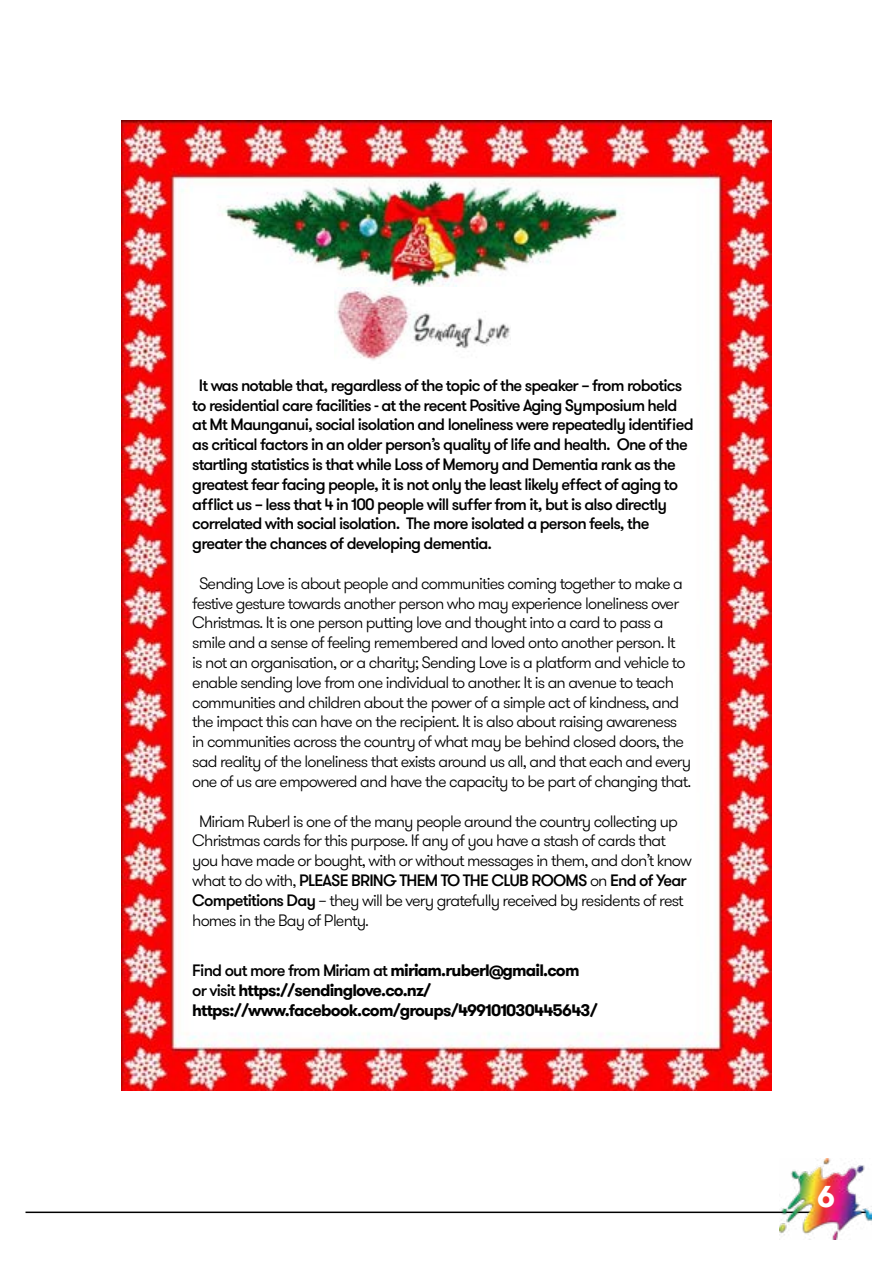
<style>
.page{position:relative;width:893px;height:1263px;background:#fff}
.page>*{position:absolute;margin:0;border:0;box-sizing:border-box;transform-origin:0 0}
.t1{font:700 30px "GT Walsheim";color:#fff}
.t2{font:300 16.5px/19.8px "GT Walsheim";letter-spacing:-.05em;color:#000}
.t3{font:500 16.5px/19.8px "GT Walsheim";letter-spacing:-.05em;color:#000}
.t4{font:700 16.5px/19.8px "GT Walsheim";letter-spacing:-.05em;color:#000}
.s1{font-weight:500}
</style>
<div class="page">
<hr style="left:26px;top:1211px;width:841px;height:2px;background:#000">
<img style="left:780px;top:1158px;width:92px;height:81px">
<img style="left:121px;top:120px;width:651px;height:970px">
<img style="left:335px;top:287px;width:175px;height:77px">
<p class="t3" style="left:192px;top:376px;width:503px;text-indent:7px">It was notable that, regardless of the topic of the speaker – from robotics to residential care facilities - at the recent Positive Aging Symposium held at Mt Maunganui, social isolation and loneliness were repeatedly identified as critical factors in an older person’s quality of life and health. One of the startling statistics is that while Loss of Memory and Dementia rank as the greatest fear facing people, it is not only the least likely effect of aging to afflict us – less that 4 in 100 people will suffer from it, but is also directly correlated with social isolation. The more isolated a person feels, the greater the chances of developing dementia.</p>
<p class="t2" style="left:192px;top:574px;width:500px;text-indent:7px">Sending Love is about people and communities coming together to make a festive gesture towards another person who may experience loneliness over Christmas. It is one person putting love and thought into a card to pass a smile and a sense of feeling remembered and loved onto another person. It<br>is not an organisation, or a charity; Sending Love is a platform and vehicle to enable sending love from one individual to another. It is an avenue to teach communities and children about the power of a simple act of kindness, and the impact this can have on the recipient. It is also about raising awareness in communities across the country of what may be behind closed doors, the sad reality of the loneliness that exists around us all, and that each and every one of us are empowered and have the capacity to be part of changing that.</p>
<p class="t2" style="left:192px;top:811px;width:501px;text-indent:7px">Miriam Ruberl is one of the many people around the country collecting up Christmas cards for this purpose. If any of you have a stash of cards that you have made or bought, with or without messages in them, and don’t know what to do with, <span class="s1">PLEASE BRING THEM TO THE CLUB ROOMS</span> on <span class="s1">End of Year Competitions Day</span> – they will be very gratefully received by residents of rest homes in the Bay of Plenty.</p>
<p class="t4" style="left:192px;top:961px;width:407px"><span class="s1">Find out more from Miriam at</span> miriam.ruberl@gmail.com <span class="s1">or visit</span> https://sendinglove.co.nz/ https://www.facebook.com/groups/499101030445643/</p>
<h1 class="t1" style="left:817px;top:1177px;width:19px">6</h1>
</div>
